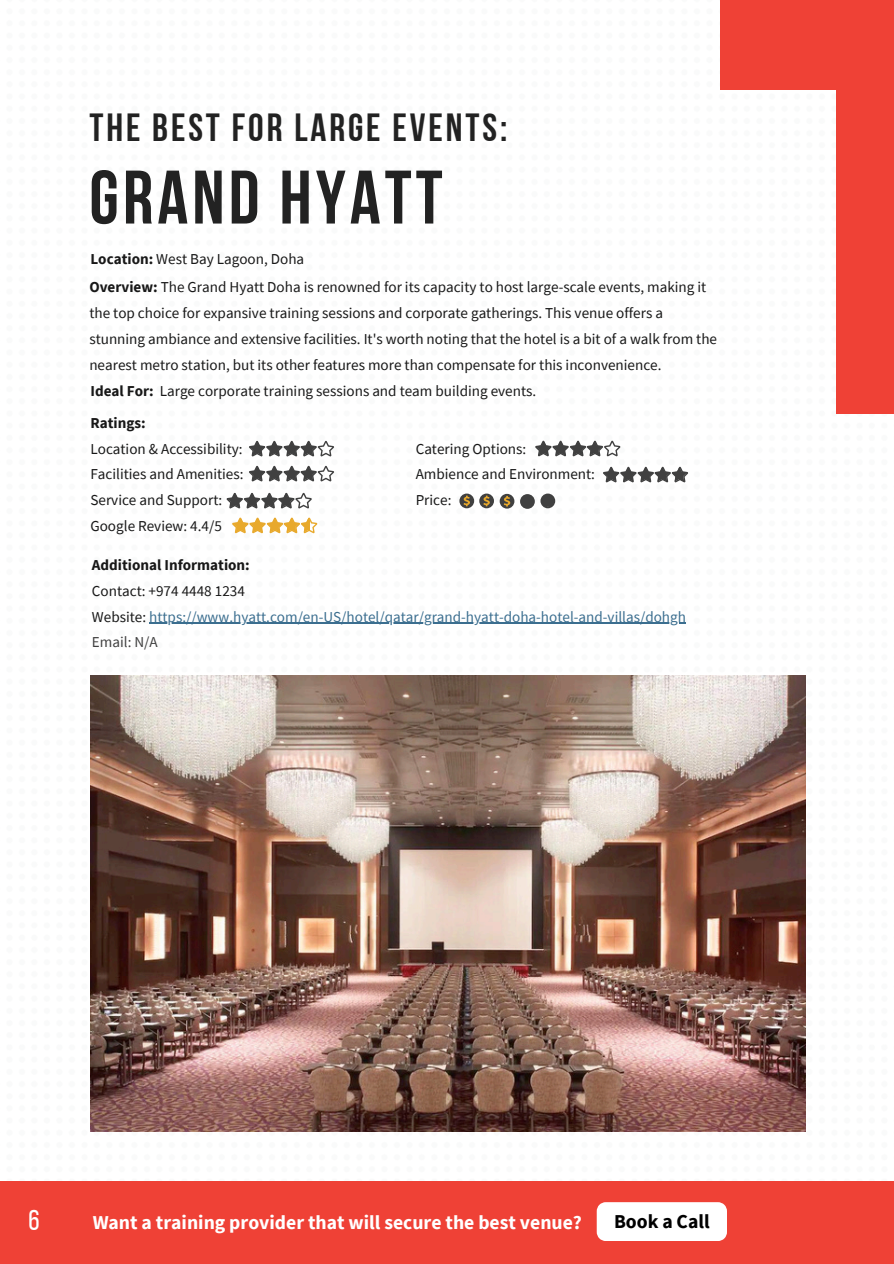
<style>
.page{position:relative;width:894px;height:1264px;background:#fff}
.page>*{position:absolute;margin:0;border:0;box-sizing:border-box;transform-origin:0 0}
.t1{font:700 75.6px "Bebas Neue";letter-spacing:.055em;color:#222}
.t2{font:39.15px "Bebas Neue Cyrillic";letter-spacing:.075em;color:#222}
.t3{font:28.65px "Bebas Neue";color:#fff}
.t4{font:700 19.65px "Source Sans Pro";color:#fff}
.t5{font:700 19.65px "Source Sans Pro";color:#000}
.t6{font:15.15px/25.8px "Source Sans Pro";color:#181818}
.t7{font:15.15px "Source Sans Pro";color:#3b6e8f}
.t8{font:700 15.15px "Source Sans Pro";color:#181818}
.t9{font:15.15px "Source Sans Pro";color:#404040}
.s1{font-weight:700}
.s2{color:#181818}
</style>
<div class="page">
<img style="left:91px;top:675px;width:714px;height:456px">
<svg style="left:249px;top:441px;width:85px;height:15px"></svg>
<svg style="left:535px;top:441px;width:85px;height:15px"></svg>
<svg style="left:249px;top:466px;width:85px;height:15px"></svg>
<svg style="left:603px;top:467px;width:85px;height:15px"></svg>
<svg style="left:226px;top:493px;width:86px;height:15px"></svg>
<svg style="left:232px;top:517px;width:85px;height:16px"></svg>
<div style="left:0;top:1180px;width:893px;height:83px;background:#ef4136"></div>
<svg style="left:459px;top:493px;width:34px;height:15px"></svg>
<svg style="left:540px;top:493px;width:15px;height:15px"></svg>
<svg style="left:520px;top:494px;width:14px;height:14px"></svg>
<svg style="left:499px;top:494px;width:15px;height:14px"></svg>
<hr style="left:149px;top:622px;width:536px;height:1px;background:#3b6e8f">
<div style="left:596px;top:1202px;width:130px;height:38px;background:#fff"></div>
<div style="left:836px;top:0;width:57px;height:413px;background:#ef4136"></div>
<div style="left:720px;top:0;width:173px;height:89px;background:#ef4136"></div>
<p class="t2" style="left:89px;top:112px;width:419px">THE BEST FOR LARGE EVENTS:</p>
<p class="t1" style="left:89px;top:167px;width:354px">GRAND HYATT</p>
<p class="t6" style="left:90px;top:245px;width:215px"><span class="s1">Location:</span> West Bay Lagoon, Doha</p>
<p class="t6" style="left:89px;top:274px;width:629px"><span class="s1">Overview:</span> The Grand Hyatt Doha is renowned for its capacity to host large-scale events, making it the top choice for expansive training sessions and corporate gatherings. This venue offers a stunning ambiance and extensive facilities. It's worth noting that the hotel is a bit of a walk from the nearest metro station, but its other features more than compensate for this inconvenience.</p>
<p class="t6" style="left:90px;top:378px;width:447px"><span class="s1">Ideal For:</span> Large corporate training sessions and team building events.</p>
<p class="t8" style="left:90px;top:413px;width:57px">Ratings:</p>
<p class="t6" style="left:90px;top:435px;width:154px">Location &amp; Accessibility:</p>
<h2 class="t6" style="left:90px;top:461px;width:154px">Facilities and Amenities:</h2>
<h1 class="t6" style="left:90px;top:487px;width:133px">Service and Support:</h1>
<p class="t6" style="left:90px;top:513px;width:133px">Google Review: 4.4/5</p>
<p class="t6" style="left:415px;top:435px;width:112px">Catering Options:</p>
<p class="t6" style="left:415px;top:461px;width:181px">Ambience and Environment:</p>
<p class="t6" style="left:415px;top:487px;width:37px">Price:</p>
<p class="t8" style="left:92px;top:555px;width:159px">Additional Information:</p>
<p class="t6" style="left:92px;top:577px;width:154px">Contact: +974 4448 1234</p>
<p class="t7" style="left:92px;top:606px;width:595px"><span class="s2">Website:</span> https://www.hyatt.com/en-US/hotel/qatar/grand-hyatt-doha-hotel-and-villas/dohgh</p>
<p class="t9" style="left:92px;top:632px;width:67px">Email: N/A</p>
<p class="t3" style="left:29px;top:1208px;width:13px">6</p>
<p class="t4" style="left:93px;top:1209px;width:490px">Want a training provider that will secure the best venue?</p>
<p class="t5" style="left:614px;top:1208px;width:97px">Book a Call</p>
</div>
